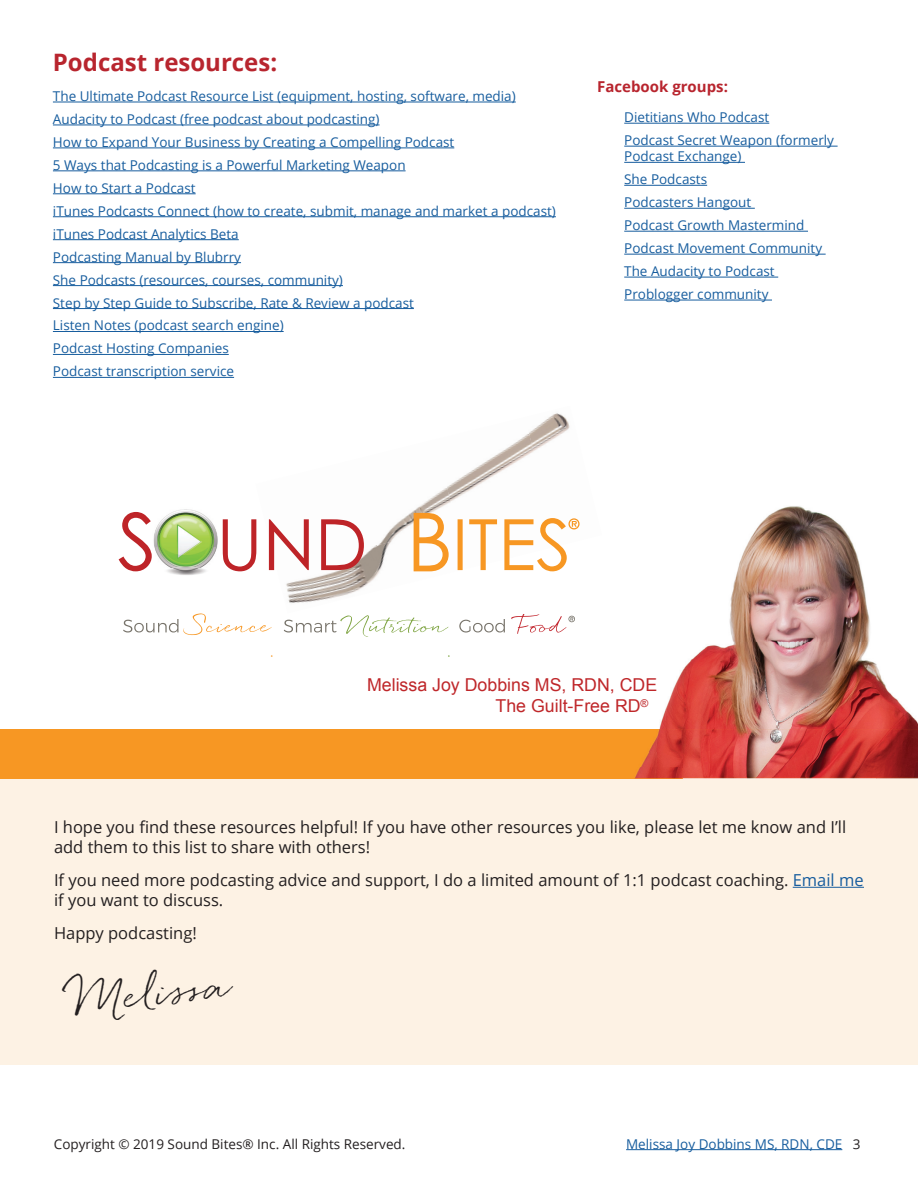
<style>
.page{position:relative;width:918px;height:1188px;background:#fff}
.page>*{position:absolute;margin:0;border:0;box-sizing:border-box;transform-origin:0 0}
.t1{font:39px "Quickpen";color:#231f20}
.Subheads{font:700 24px "Open Sans";color:#b8252e}
.t2{font:17.7px/21.3px "Arial";color:#bf272a}
.t3{font:16.5px/19.8px "Open Sans";color:#231f20}
.Subheads-2{font:700 15px "Open Sans";color:#b8252e}
.table_text{font:13.5px/16.2px "Open Sans";color:#175d9e}
.t4{font:13.5px "Open Sans";color:#231f20}
.s1{color:#175d9e}
.s2{color:#231f20}
</style>
<div class="page">
<hr style="left:626px;top:1149px;width:216px;height:1px;background:#175d9e">
<div style="left:0;top:737px;width:918px;height:328px;background:#fdf2e4"></div>
<hr style="left:793px;top:887px;width:71px;height:1px;background:#175d9e">
<div style="left:0;top:729px;width:918px;height:48px;background:#f79723"></div>
<div style="left:0;top:767px;width:682px;height:11px;background:#f79723"></div>
<img style="left:659px;top:506px;width:259px;height:272px">
<img style="left:649px;top:729px;width:269px;height:48px">
<img style="left:635px;top:752px;width:47px;height:26px">
<img style="left:409px;top:495px;width:26px;height:19px">
<img style="left:435px;top:436px;width:90px;height:75px">
<img style="left:525px;top:413px;width:45px;height:44px">
<img style="left:286px;top:514px;width:172px;height:89px">
<img style="left:501px;top:503px;width:24px;height:8px">
<svg style="left:123px;top:613px;width:149px;height:22px"></svg>
<svg style="left:284px;top:615px;width:164px;height:22px"></svg>
<svg style="left:459px;top:619px;width:46px;height:14px"></svg>
<svg style="left:511px;top:614px;width:64px;height:20px"></svg>
<svg style="left:119px;top:512px;width:33px;height:59px"></svg>
<svg style="left:458px;top:518px;width:122px;height:53px"></svg>
<svg style="left:414px;top:513px;width:35px;height:58px"></svg>
<svg style="left:223px;top:519px;width:141px;height:52px"></svg>
<img style="left:153px;top:509px;width:65px;height:58px">
<img style="left:167px;top:567px;width:39px;height:8px">
<hr style="left:53px;top:102px;width:463px;height:1px;background:#175d9e">
<hr style="left:53px;top:125px;width:327px;height:1px;background:#175d9e">
<hr style="left:53px;top:148px;width:401px;height:1px;background:#175d9e">
<hr style="left:53px;top:171px;width:353px;height:1px;background:#175d9e">
<hr style="left:53px;top:193px;width:143px;height:1px;background:#175d9e">
<hr style="left:53px;top:216px;width:503px;height:1px;background:#175d9e">
<hr style="left:53px;top:239px;width:186px;height:1px;background:#175d9e">
<hr style="left:53px;top:262px;width:188px;height:1px;background:#175d9e">
<hr style="left:53px;top:285px;width:290px;height:1px;background:#175d9e">
<hr style="left:53px;top:308px;width:361px;height:1px;background:#175d9e">
<hr style="left:53px;top:331px;width:231px;height:1px;background:#175d9e">
<hr style="left:53px;top:354px;width:176px;height:1px;background:#175d9e">
<hr style="left:53px;top:377px;width:181px;height:1px;background:#175d9e">
<hr style="left:624px;top:123px;width:145px;height:1px;background:#175d9e">
<hr style="left:624px;top:146px;width:214px;height:1px;background:#175d9e">
<hr style="left:624px;top:162px;width:121px;height:1px;background:#175d9e">
<hr style="left:624px;top:185px;width:83px;height:1px;background:#175d9e">
<hr style="left:624px;top:208px;width:131px;height:1px;background:#175d9e">
<hr style="left:624px;top:231px;width:184px;height:1px;background:#175d9e">
<hr style="left:624px;top:254px;width:202px;height:1px;background:#175d9e">
<hr style="left:624px;top:277px;width:154px;height:1px;background:#175d9e">
<hr style="left:624px;top:300px;width:148px;height:1px;background:#175d9e">
<p class="Subheads" style="left:53px;top:46px;width:226px">Podcast resources:</p>
<p class="table_text" style="left:53px;top:88px;width:464px">The Ultimate Podcast Resource List (equipment, hosting, software, media)</p>
<p class="table_text" style="left:53px;top:111px;width:328px">Audacity to Podcast (free podcast about podcasting)</p>
<p class="table_text" style="left:53px;top:134px;width:403px">How to Expand Your Business by Creating a Compelling Podcast</p>
<p class="table_text" style="left:53px;top:156px;width:354px">5 Ways that Podcasting is a Powerful Marketing Weapon</p>
<p class="table_text" style="left:53px;top:179px;width:144px">How to Start a Podcast</p>
<p class="table_text" style="left:53px;top:202px;width:505px">iTunes Podcasts Connect (how to create, submit, manage and market a podcast)</p>
<p class="table_text" style="left:53px;top:225px;width:187px">iTunes Podcast Analytics Beta</p>
<p class="table_text" style="left:53px;top:248px;width:190px">Podcasting Manual by Blubrry</p>
<p class="table_text" style="left:53px;top:271px;width:292px">She Podcasts (resources, courses, community)</p>
<p class="table_text" style="left:53px;top:294px;width:363px">Step by Step Guide to Subscribe, Rate &amp; Review a podcast</p>
<p class="table_text" style="left:53px;top:317px;width:232px">Listen Notes (podcast search engine)</p>
<p class="table_text" style="left:53px;top:340px;width:177px">Podcast Hosting Companies</p>
<p class="table_text" style="left:53px;top:363px;width:183px">Podcast transcription service</p>
<p class="Subheads-2" style="left:597px;top:76px;width:132px">Facebook groups:</p>
<p class="table_text" style="left:624px;top:109px;width:147px">Dietitians Who Podcast</p>
<p class="table_text" style="left:624px;top:132px;width:211px">Podcast Secret Weapon (formerly<br>Podcast Exchange)</p>
<p class="table_text" style="left:624px;top:171px;width:84px">She Podcasts</p>
<p class="table_text" style="left:624px;top:194px;width:129px">Podcasters Hangout</p>
<p class="table_text" style="left:624px;top:217px;width:182px">Podcast Growth Mastermind</p>
<p class="table_text" style="left:624px;top:240px;width:199px">Podcast Movement Community</p>
<p class="table_text" style="left:624px;top:263px;width:152px">The Audacity to Podcast</p>
<p class="table_text" style="left:624px;top:286px;width:146px">Problogger community</p>
<h3 class="t2" style="left:496px;top:674px;width:163px;text-indent:-128px">Melissa Joy Dobbins MS, RDN, CDE<br>The Guilt-Free RD<sup>®</sup></h3>
<p class="t3" style="left:54px;top:817px;width:794px">I hope you find these resources helpful! If you have other resources you like, please let me know and I’ll add them to this list to share with others!</p>
<p class="t3" style="left:54px;top:870px;width:811px">If you need more podcasting advice and support, I do a limited amount of 1:1 podcast coaching. <span class="s1">Email me </span>if you want to discuss.</p>
<p class="t3" style="left:54px;top:923px;width:144px">Happy podcasting!</p>
<p class="t1" style="left:71px;top:979px;width:161px;rotate:-7deg">Melissa</p>
<p class="t4" style="left:54px;top:1135px;width:353px">Copyright © 2019 Sound Bites® Inc. All Rights Reserved.</p>
<p class="table_text" style="left:626px;top:1135px;width:236px">Melissa Joy Dobbins MS, RDN, CDE <span class="s2">3</span></p>
</div>
